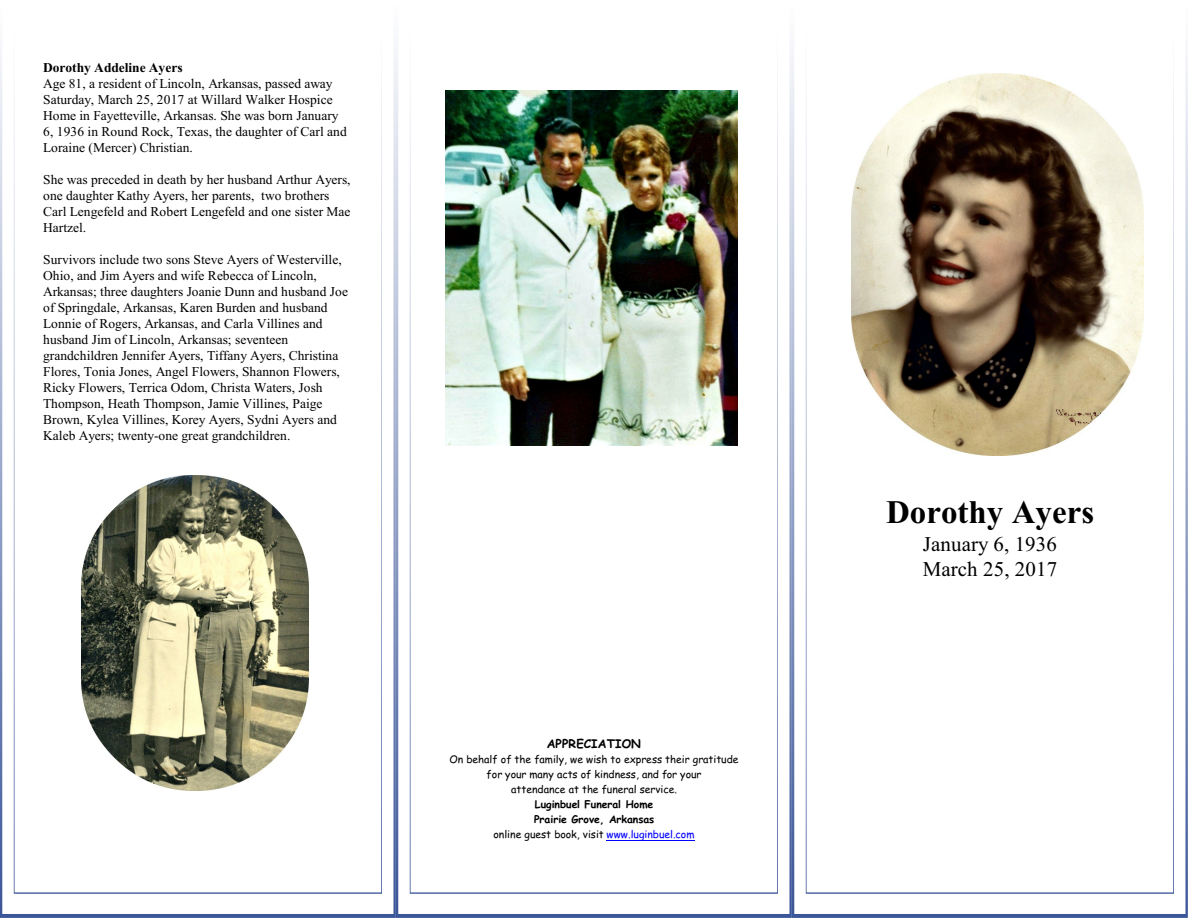
<style>
.page{position:relative;width:1188px;height:918px;background:#fff}
.page>*{position:absolute;margin:0;border:0;box-sizing:border-box;transform-origin:0 0}
.t1{font:700 33px "Times New Roman";color:#000}
.t2{font:21px/25.2px "Times New Roman";letter-spacing:.005em;color:#000}
.t3{font:13.5px/16px "Times New Roman";color:#000}
.t4{font:700 13.5px "Times New Roman";color:#000}
.t5{font:700 12px "Comic Sans MS";letter-spacing:.005em;color:#000}
.t6{font:10.5px/15px "Comic Sans MS";color:#000;text-align:center}
.t7{font:700 10.5px/15px "Comic Sans MS";color:#000;text-align:center}
.s1{font-weight:400}
.s2{font-weight:400;color:#00f}
</style>
<div class="page">
<img style="left:0;top:50px;width:1188px;height:868px">
<img style="left:14px;top:50px;width:368px;height:844px">
<img style="left:410px;top:50px;width:368px;height:844px">
<img style="left:806px;top:50px;width:368px;height:844px">
<img style="left:81px;top:476px;width:227px;height:315px">
<img style="left:446px;top:91px;width:291px;height:354px">
<hr style="left:607px;top:840px;width:88px;height:1px;background:#00f">
<img style="left:852px;top:73px;width:291px;height:383px">
<p class="t4" style="left:43px;top:63px;width:141px">Dorothy Addeline Ayers</p>
<p class="t3" style="left:43px;top:77px;width:305px">Age 81, a resident of Lincoln, Arkansas, passed away Saturday, March 25, 2017 at Willard Walker Hospice Home in Fayetteville, Arkansas. She was born January 6, 1936 in Round Rock, Texas, the daughter of Carl and Loraine (Mercer) Christian.</p>
<p class="t3" style="left:43px;top:173px;width:309px">She was preceded in death by her husband Arthur Ayers, one daughter Kathy Ayers, her parents, two brothers Carl Lengefeld and Robert Lengefeld and one sister Mae Hartzel.</p>
<p class="t3" style="left:43px;top:253px;width:306px">Survivors include two sons Steve Ayers of Westerville, Ohio, and Jim Ayers and wife Rebecca of Lincoln, Arkansas; three daughters Joanie Dunn and husband Joe of Springdale, Arkansas, Karen Burden and husband Lonnie of Rogers, Arkansas, and Carla Villines and husband Jim of Lincoln, Arkansas; seventeen grandchildren Jennifer Ayers, Tiffany Ayers, Christina Flores, Tonia Jones, Angel Flowers, Shannon Flowers, Ricky Flowers, Terrica Odom, Christa Waters, Josh Thompson, Heath Thompson, Jamie Villines, Paige Brown, Kylea Villines, Korey Ayers, Sydni Ayers and Kaleb Ayers; twenty-one great grandchildren.</p>
<p class="t5" style="left:547px;top:738px;width:96px">APPRECIATION</p>
<p class="t6" style="left:449px;top:753px;width:291px">On behalf of the family, we wish to express their gratitude for your many acts of kindness, and for your<br>attendance at the funeral service.</p>
<p class="t7" style="left:493px;top:798px;width:203px">Luginbuel Funeral Home<br>Prairie Grove, Arkansas<br><span class="s1">online guest book, visit</span> <span class="s2">www.luginbuel.com</span></p>
<h1 class="t1" style="left:886px;top:501px;width:210px">Dorothy Ayers</h1>
<h2 class="t2" style="left:923px;top:533px;width:136px">January 6, 1936<br>March 25, 2017</h2>
</div>
